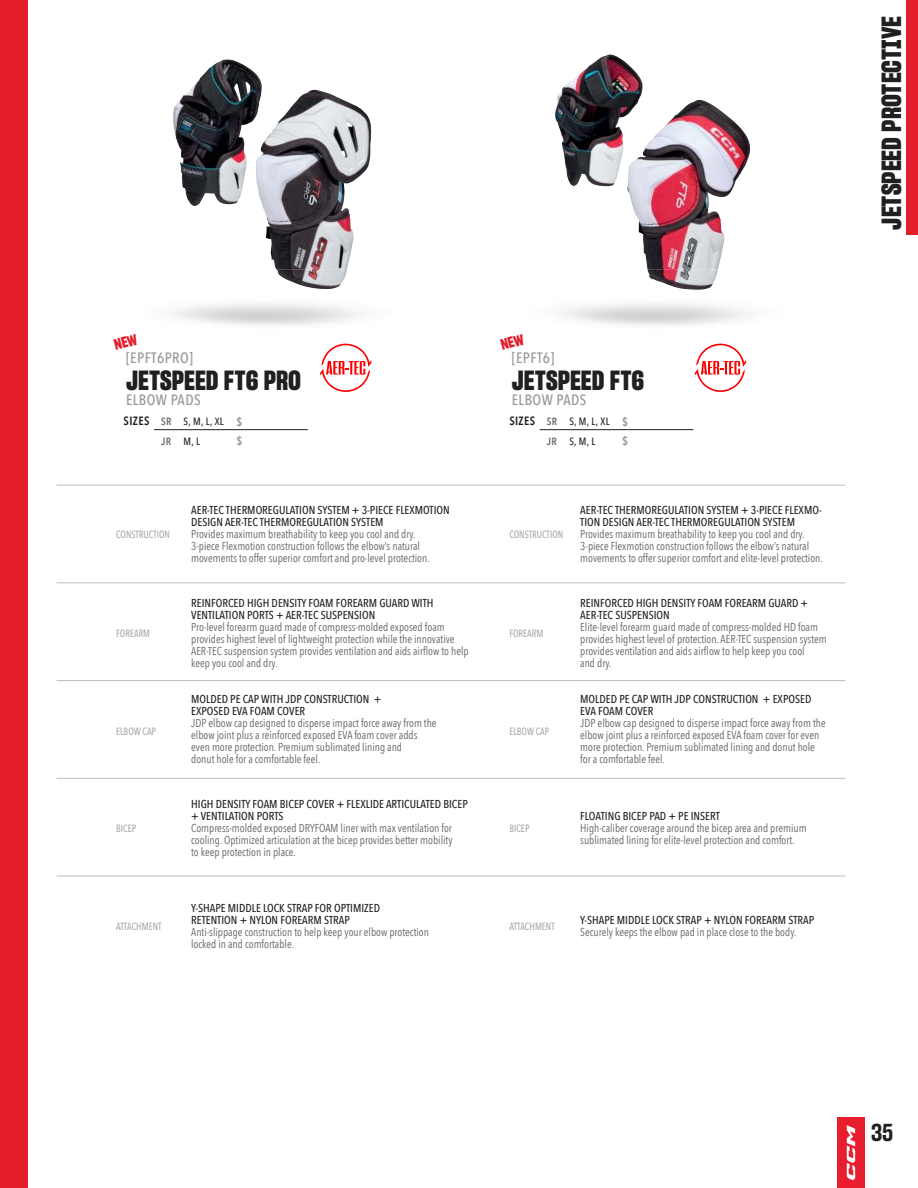
<style>
.page{position:relative;width:918px;height:1188px;background:#fff}
.page>*{position:absolute;margin:0;border:0;box-sizing:border-box;transform-origin:0 0}
.t1{font:700 27px "Sharp Grotesk";color:#221f1f}
.t2{font:600 24px "Sharp Grotesk";color:#221f1f}
.t3{font:500 15px "Avenir Next Condensed";letter-spacing:.03em;color:#939597}
.t4{font:600 12px/19.2px "Avenir Next Condensed";color:#939597}
.t5{font:11.55px/12px "Avenir Next Condensed";color:#626366}
.t6{font:500 11.55px/12px "Avenir Next Condensed";color:#221f1f}
.t7{font:500 10.5px "Avenir Next Condensed";color:#a7a9ab;scale:.9 1}
.t8{font:500 10.5px/19.5px "Avenir Next Condensed";color:#221f1f}
.s1{font-weight:600;font-size:12px}
.s2{font-weight:600;color:#6c6e70}
</style>
<div class="page">
<div style="left:906px;top:0;width:12px;height:235px;background:#e41d2d"></div>
<div style="left:837px;top:1118px;width:27px;height:70px;background:#e81e2f"></div>
<svg style="left:847px;top:1125px;width:8px;height:55px"></svg>
<div style="left:0;top:0;width:27px;height:1188px;background:#e41d2d"></div>
<hr style="left:154px;top:429px;width:154px;height:1px;background:#221f1f">
<hr style="left:540px;top:429px;width:154px;height:1px;background:#221f1f">
<hr style="left:57px;top:583px;width:788px;height:1px;background:#bbbdbf">
<hr style="left:57px;top:485px;width:788px;height:1px;background:#bbbdbf">
<hr style="left:57px;top:680px;width:788px;height:1px;background:#bbbdbf">
<hr style="left:57px;top:778px;width:788px;height:1px;background:#bbbdbf">
<hr style="left:57px;top:876px;width:788px;height:1px;background:#bbbdbf">
<img style="left:256px;top:90px;width:95px;height:179px">
<img style="left:627px;top:100px;width:97px;height:169px">
<img style="left:173px;top:60px;width:74px;height:146px">
<img style="left:555px;top:55px;width:63px;height:131px">
<img style="left:647px;top:269px;width:71px;height:21px">
<img style="left:276px;top:269px;width:71px;height:20px">
<svg style="left:320px;top:344px;width:52px;height:48px"></svg>
<svg style="left:695px;top:344px;width:51px;height:48px"></svg>
<p class="t3" style="left:126px;top:352px;width:69px">[EPFT6PRO]</p>
<h1 class="t1" style="left:126px;top:369px;width:177px">JETSPEED FT6 PRO</h1>
<p class="t3" style="left:126px;top:394px;width:76px">ELBOW PADS</p>
<p class="t3" style="left:512px;top:352px;width:44px">[EPFT6]</p>
<h1 class="t1" style="left:512px;top:369px;width:134px">JETSPEED FT6</h1>
<p class="t3" style="left:512px;top:394px;width:76px">ELBOW PADS</p>
<p class="t8" style="left:161px;top:412px;width:64px;text-indent:-38px"><span class="s1">SIZES</span> <span class="s2">SR</span> S, M, L, XL<br><span class="s2">JR</span> M, L</p>
<p class="t4" style="left:236px;top:412px;width:7px">$ $</p>
<p class="t8" style="left:547px;top:412px;width:64px;text-indent:-38px"><span class="s1">SIZES</span> <span class="s2">SR</span> S, M, L, XL<br><span class="s2">JR</span> S, M, L</p>
<p class="t4" style="left:622px;top:412px;width:7px">$ $</p>
<p class="t6" style="left:191px;top:505px;width:260px">AER-TEC THERMOREGULATION SYSTEM + 3-PIECE FLEXMOTION<br>DESIGN AER-TEC THERMOREGULATION SYSTEM</p>
<p class="t5" style="left:191px;top:528px;width:240px">Provides maximum breathability to keep you cool and dry.<br>3-piece Flexmotion construction follows the elbow’s natural movements to offer superior comfort and pro-level protection.</p>
<p class="t7" style="left:116px;top:530px;width:61px">CONSTRUCTION</p>
<p class="t7" style="left:509px;top:530px;width:61px">CONSTRUCTION</p>
<p class="t6" style="left:191px;top:598px;width:244px">REINFORCED HIGH DENSITY FOAM FOREARM GUARD WITH<br>VENTILATION PORTS + AER-TEC SUSPENSION</p>
<p class="t5" style="left:191px;top:621px;width:279px">Pro-level forearm guard made of compress-molded exposed foam provides highest level of lightweight protection while the innovative AER-TEC suspension system provides ventilation and aids airflow to help keep you cool and dry.</p>
<p class="t7" style="left:116px;top:629px;width:39px">FOREARM</p>
<p class="t7" style="left:509px;top:629px;width:39px">FOREARM</p>
<p class="t6" style="left:191px;top:694px;width:192px">MOLDED PE CAP WITH JDP CONSTRUCTION +<br>EXPOSED EVA FOAM COVER</p>
<p class="t5" style="left:191px;top:717px;width:247px">JDP elbow cap designed to disperse impact force away from the elbow joint plus a reinforced exposed EVA foam cover adds even more protection. Premium sublimated lining and<br>donut hole for a comfortable feel.</p>
<p class="t7" style="left:116px;top:727px;width:46px">ELBOW CAP</p>
<p class="t7" style="left:509px;top:727px;width:46px">ELBOW CAP</p>
<p class="t6" style="left:191px;top:799px;width:278px">HIGH DENSITY FOAM BICEP COVER + FLEXLIDE ARTICULATED BICEP + VENTILATION PORTS</p>
<p class="t5" style="left:191px;top:822px;width:263px;text-align:justify">Compress-molded exposed DRYFOAM liner with max ventilation for cooling. Optimized articulation at the bicep provides better mobility to keep protection in place.</p>
<p class="t7" style="left:116px;top:824px;width:24px">BICEP</p>
<p class="t7" style="left:509px;top:824px;width:24px">BICEP</p>
<p class="t6" style="left:191px;top:902px;width:191px">Y-SHAPE MIDDLE LOCK STRAP FOR OPTIMIZED<br>RETENTION + NYLON FOREARM STRAP</p>
<p class="t5" style="left:191px;top:925px;width:239px">Anti-slippage construction to help keep your elbow protection locked in and comfortable.</p>
<p class="t7" style="left:116px;top:922px;width:52px">ATTACHMENT</p>
<p class="t7" style="left:509px;top:922px;width:52px">ATTACHMENT</p>
<p class="t6" style="left:580px;top:505px;width:243px">AER-TEC THERMOREGULATION SYSTEM + 3-PIECE FLEXMO-<br>TION DESIGN AER-TEC THERMOREGULATION SYSTEM</p>
<p class="t5" style="left:580px;top:528px;width:244px">Provides maximum breathability to keep you cool and dry.<br>3-piece Flexmotion construction follows the elbow’s natural movements to offer superior comfort and elite-level protection.</p>
<p class="t6" style="left:580px;top:598px;width:229px">REINFORCED HIGH DENSITY FOAM FOREARM GUARD +<br>AER-TEC SUSPENSION</p>
<p class="t5" style="left:580px;top:621px;width:248px">Elite-level forearm guard made of compress-molded HD foam provides highest level of protection. AER-TEC suspension system provides ventilation and aids airflow to help keep you cool<br>and dry.</p>
<p class="t6" style="left:580px;top:694px;width:233px">MOLDED PE CAP WITH JDP CONSTRUCTION + EXPOSED<br>EVA FOAM COVER</p>
<p class="t5" style="left:580px;top:717px;width:247px">JDP elbow cap designed to disperse impact force away from the elbow joint plus a reinforced exposed EVA foam cover for even more protection. Premium sublimated lining and donut hole for a comfortable feel.</p>
<p class="t6" style="left:580px;top:811px;width:141px">FLOATING BICEP PAD + PE INSERT</p>
<p class="t5" style="left:580px;top:822px;width:228px">High-caliber coverage around the bicep area and premium sublimated lining for elite-level protection and comfort.</p>
<p class="t6" style="left:580px;top:914px;width:235px">Y-SHAPE MIDDLE LOCK STRAP + NYLON FOREARM STRAP</p>
<p class="t5" style="left:580px;top:925px;width:218px">Securely keeps the elbow pad in place close to the body.</p>
<h1 class="t1" style="left:880px;top:230px;width:215px;rotate:-90deg">JETSPEED PROTECTIVE</h1>
<h2 class="t2" style="left:871px;top:1122px;width:24px">35</h2>
</div>
